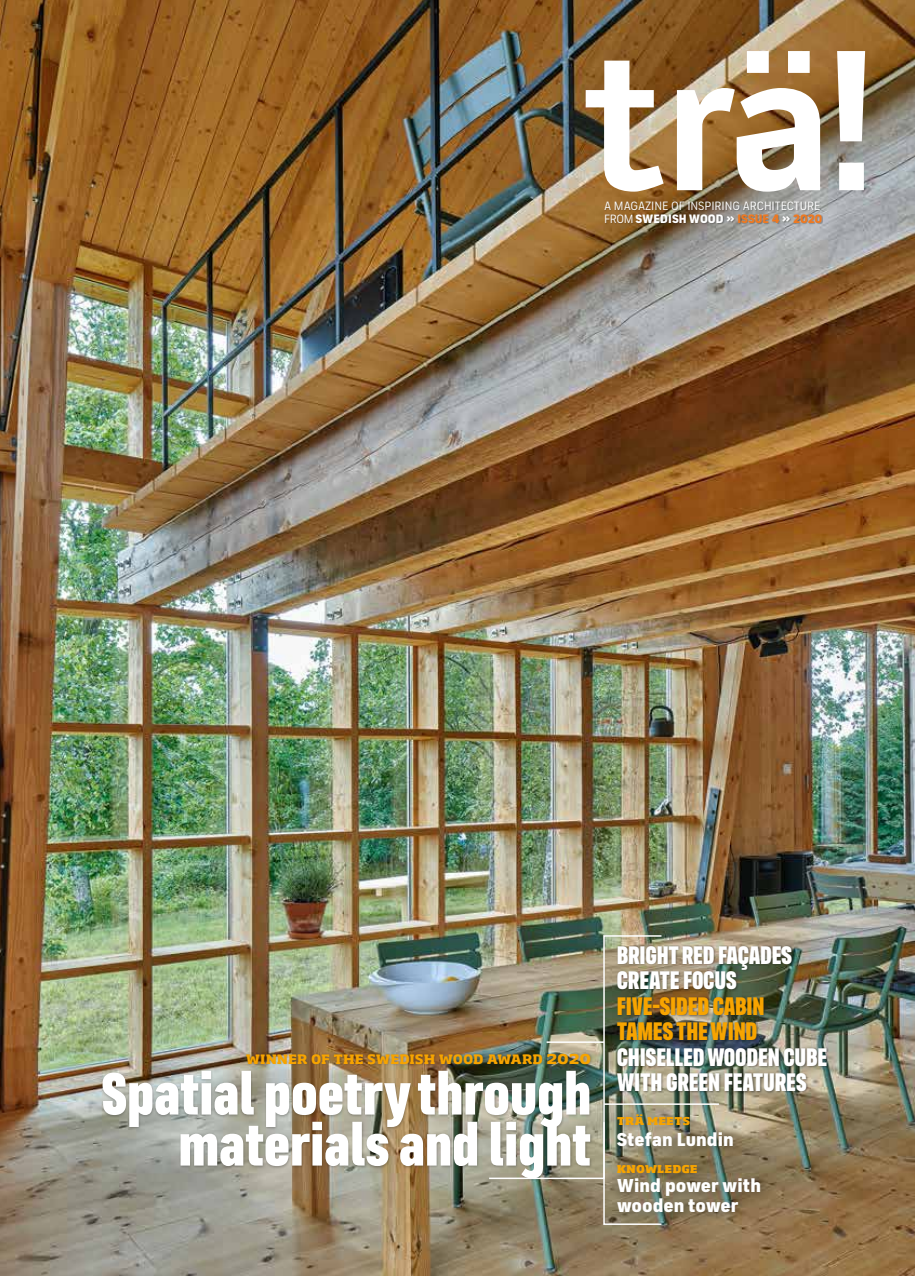
<style>
.page{position:relative;width:915px;height:1276px;background:#fff}
.page>*{position:absolute;margin:0;border:0;box-sizing:border-box;transform-origin:0 0}
.t1{font:900 60px/51px "FS Industrie Cd";color:#fff;text-align:right}
.t2{font:900 25.5px/25.5px "FS Industrie Cd";letter-spacing:-.01em;color:#fff}
.t3{font:900 25.5px/25.5px "FS Industrie Cd";letter-spacing:-.01em;color:#f7a400}
.t4{font:900 18.75px/19.5px "FS Industrie";color:#fff}
.t5{font:700 16.5px "Soho Std";color:#f7a400}
.t6{font:800 13.5px "Soho Std";color:#f7a400}
.t7{font:12.3px/12.8px "FS Industrie";letter-spacing:-.01em;color:#fff}
.s1{font-weight:900}
.s2{font-weight:900;color:#ef7921}
</style>
<div class="page">
<img style="left:0;top:0;width:914px;height:1276px">
<img style="left:585px;top:51px;width:279px;height:141px">
<div style="left:604px;top:202px;width:219px;height:23px;background:#1d1d1b;opacity:.3"></div>
<div style="left:610px;top:1107px;width:160px;height:115px;background:#1d1d1b;opacity:.4"></div>
<div style="left:101px;top:1051px;width:492px;height:130px;background:#1d1d1b;opacity:.3"></div>
<div style="left:615px;top:945px;width:213px;height:148px;background:#1d1d1b;opacity:.5"></div>
<hr style="left:603px;top:1103px;width:115px;height:2px;background:#fff">
<img style="left:487px;top:934px;width:175px;height:291px">
<p class="t7" style="left:604px;top:199px;width:220px">A MAGAZINE OF INSPIRING ARCHITECTURE<br>FROM <span class="s1">SWEDISH WOOD »</span> <span class="s2">ISSUE 4</span> <span class="s1">»</span> <span class="s2">2020</span></p>
<p class="t5" style="left:246px;top:1046px;width:347px">winner of the Swedish Wood Award 2020</p>
<h1 class="t1" style="left:101px;top:1067px;width:491px">Spatial poetry through materials and light</h1>
<p class="t2" style="left:616px;top:942px;width:177px">BRIGHT RED FAÇADES<br>CREATE FOCUS</p>
<p class="t3" style="left:616px;top:993px;width:149px">FIVE-SIDED CABIN<br>TAMES THE WIND</p>
<p class="t2" style="left:616px;top:1044px;width:212px">CHISELLED WOODEN CUBE<br>WITH GREEN FEATURES</p>
<p class="t6" style="left:616px;top:1111px;width:75px">TRÄ MEETS</p>
<p class="t4" style="left:616px;top:1129px;width:118px">Stefan Lundin</p>
<p class="t6" style="left:616px;top:1159px;width:82px">KNOWLEDGE</p>
<p class="t4" style="left:616px;top:1175px;width:146px">Wind power with wooden tower</p>
</div>
